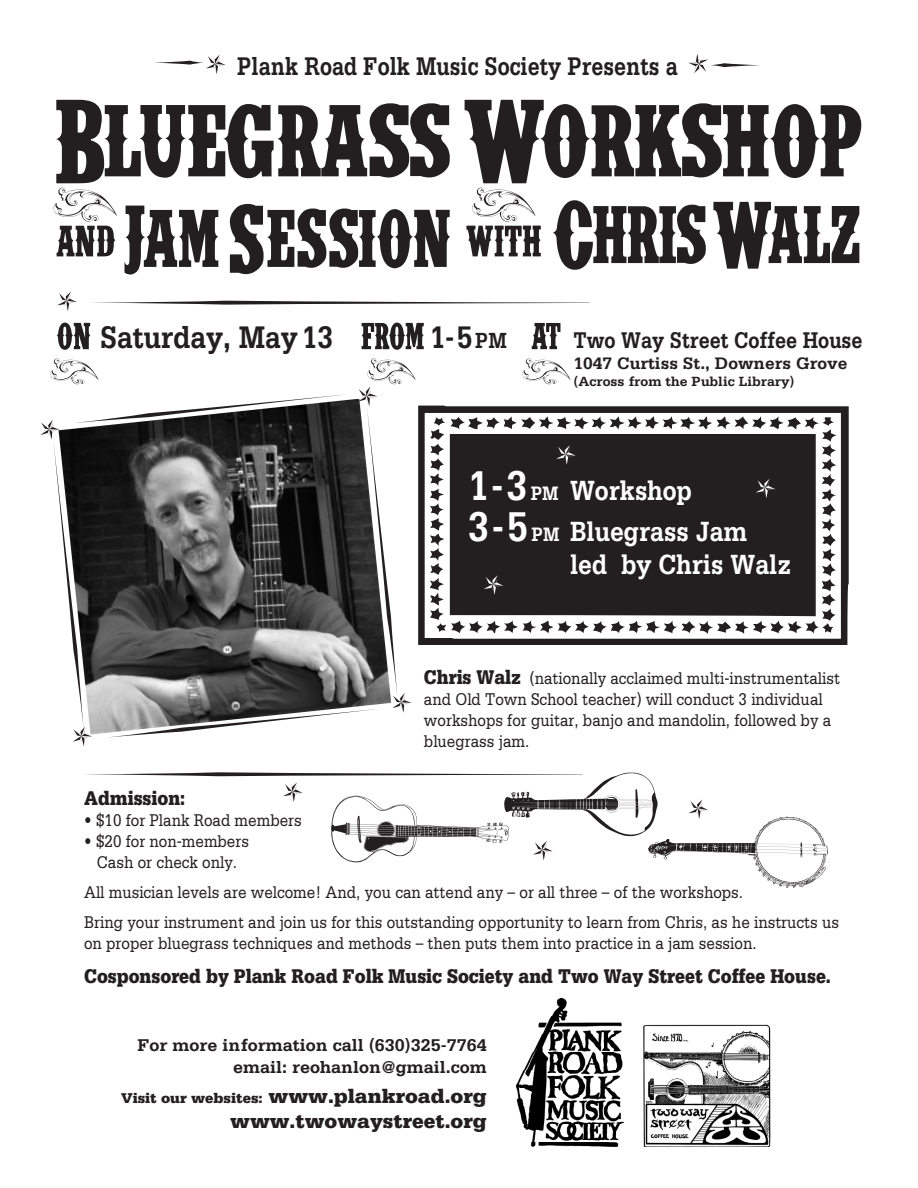
<style>
.page{position:relative;width:918px;height:1188px;background:#fff}
.page>*{position:absolute;margin:0;border:0;box-sizing:border-box;transform-origin:0 0}
.t1{font:142.5px "IFCINSANERODEO";color:#231f20;scale:1.1 1}
.t2{font:114px "IFCINSANERODEO";color:#231f20}
.t3{font:75px "IFCINSANERODEO";color:#231f20}
.t4{font:60px "IFCINSANERODEO";color:#231f20}
.t5{font:60px "IFCINSANERODEO";color:#fff}
.t6{font:57px "IFCINSANERODEO";color:#231f20}
.t7{font:52.5px "IFCINSANERODEO";color:#231f20}
.t8{font:700 33px "Serifa";color:#231f20;scale:.85 1}
.t9{font:700 29.25px/33px "Serifa";color:#fff;scale:.85 1}
.t10{font:700 27px "Serifa";color:#231f20;scale:.8 1}
.t11{font:700 24px "Serifa";color:#231f20;scale:.83 1}
.t12{font:900 21px "Serifa";color:#231f20;scale:.85 1}
.t13{font:900 21px "Serifa";color:#231f20}
.t14{font:18px/21px "Serifa";color:#231f20;scale:.85 1}
.t15{font:700 18px "Serifa";color:#231f20}
.t16{font:700 17.55px "Serifa";color:#231f20}
.t17{font:900 15px "Serifa";color:#231f20}
.t18{font:700 14.1px "Serifa";letter-spacing:.005em;color:#231f20}
.s1{font-size:23.1px}
.s2{font-size:43.95px}
.s3{font-size:20.55px}
.s4{font-weight:900;font-size:21px}
.s5{font-size:21px}
</style>
<div class="page">
<svg style="left:92px;top:301px;width:498px;height:4px"></svg>
<img style="left:516px;top:998px;width:107px;height:149px">
<img style="left:643px;top:1024px;width:128px;height:122px">
<svg style="left:418px;top:406px;width:431px;height:239px"></svg>
<div style="left:454px;top:438px;width:358px;height:174px;background:#231f20"></div>
<svg style="left:85px;top:772px;width:743px;height:116px"></svg>
<svg style="left:58px;top:399px;width:333px;height:336px"></svg>
<p class="t4" style="left:152px;top:39px;width:76px">(*</p>
<p class="t4" style="left:762px;top:89px;width:76px;rotate:-180deg">(*</p>
<p class="t10" style="left:237px;top:50px;width:552px">Plank Road Folk Music Society Presents a</p>
<p class="t1" style="left:56px;top:83px;width:734px">Bluegrass Workshop</p>
<p class="t3" style="left:52px;top:183px;width:67px">&lt;</p>
<p class="t2" style="left:124px;top:192px;width:327px">Jam Session</p>
<p class="t7" style="left:57px;top:220px;width:61px">AND</p>
<p class="t3" style="left:471px;top:183px;width:67px">&lt;</p>
<p class="t7" style="left:466px;top:220px;width:78px">WITH</p>
<p class="t2" style="left:554px;top:189px;width:308px">ChrisWalz</p>
<p class="t4" style="left:56px;top:276px;width:23px">*</p>
<p class="t7" style="left:57px;top:315px;width:35px">on</p>
<p class="t7" style="left:362px;top:315px;width:64px">from</p>
<p class="t7" style="left:532px;top:315px;width:31px">at</p>
<p class="t8" style="left:100px;top:318px;width:276px">Saturday, May 13</p>
<p class="t8" style="left:430px;top:318px;width:92px">1-5<span class="s1">PM</span></p>
<p class="t11" style="left:574px;top:326px;width:350px">Two Way Street Coffee House</p>
<p class="t16" style="left:574px;top:353px;width:275px">1047 Curtiss St., Downers Grove</p>
<p class="t18" style="left:574px;top:373px;width:222px">(Across from the Public Library)</p>
<p class="t6" style="left:49px;top:355px;width:52px">&lt;</p>
<p class="t6" style="left:366px;top:355px;width:52px">&lt;</p>
<p class="t6" style="left:521px;top:355px;width:52px">&lt;</p>
<p class="t5" style="left:555px;top:430px;width:23px">*</p>
<p class="t9" style="left:468px;top:473px;width:265px"><span class="s2">1-3</span> <span class="s3">PM</span> Workshop</p>
<p class="t9" style="left:570px;top:515px;width:262px;text-indent:-102px"><span class="s2">3-5</span> <span class="s3">PM</span> Bluegrass Jam led by Chris Walz</p>
<p class="t5" style="left:755px;top:463px;width:23px">*</p>
<p class="t5" style="left:483px;top:560px;width:23px">*</p>
<p class="t14" style="left:424px;top:667px;width:491px"><span class="s4">Chris Walz</span> (nationally acclaimed multi-instrumentalist and Old Town School teacher) will conduct 3 individual workshops for guitar, banjo and mandolin, followed by a bluegrass jam.</p>
<p class="t4" style="left:282px;top:767px;width:23px">*</p>
<p class="t12" style="left:84px;top:786px;width:121px">Admission:</p>
<p class="t14" style="left:84px;top:810px;width:258px">• $10 for Plank Road members</p>
<p class="t14" style="left:84px;top:831px;width:196px;text-align:center">• $20 for non-members<br>Cash or check only.</p>
<p class="t14" style="left:84px;top:882px;width:777px">All musician levels are welcome! And, you can attend any – or all three – of the workshops.</p>
<p class="t14" style="left:84px;top:912px;width:890px">Bring your instrument and join us for this outstanding opportunity to learn from Chris, as he instructs us on proper bluegrass techniques and methods – then puts them into practice in a jam session.</p>
<p class="t12" style="left:84px;top:964px;width:880px">Cosponsored by Plank Road Folk Music Society and Two Way Street Coffee House.</p>
<p class="t4" style="left:688px;top:784px;width:23px">*</p>
<p class="t4" style="left:532px;top:825px;width:23px">*</p>
<p class="t15" style="left:138px;top:1035px;width:351px">For more information call (630)325-7764</p>
<p class="t15" style="left:233px;top:1057px;width:255px">email: reohanlon@gmail.com</p>
<p class="t17" style="left:121px;top:1089px;width:367px">Visit our websites: <span class="s5">www.plankroad.org</span></p>
<p class="t13" style="left:230px;top:1109px;width:258px">www.twowaystreet.org</p>
</div>
